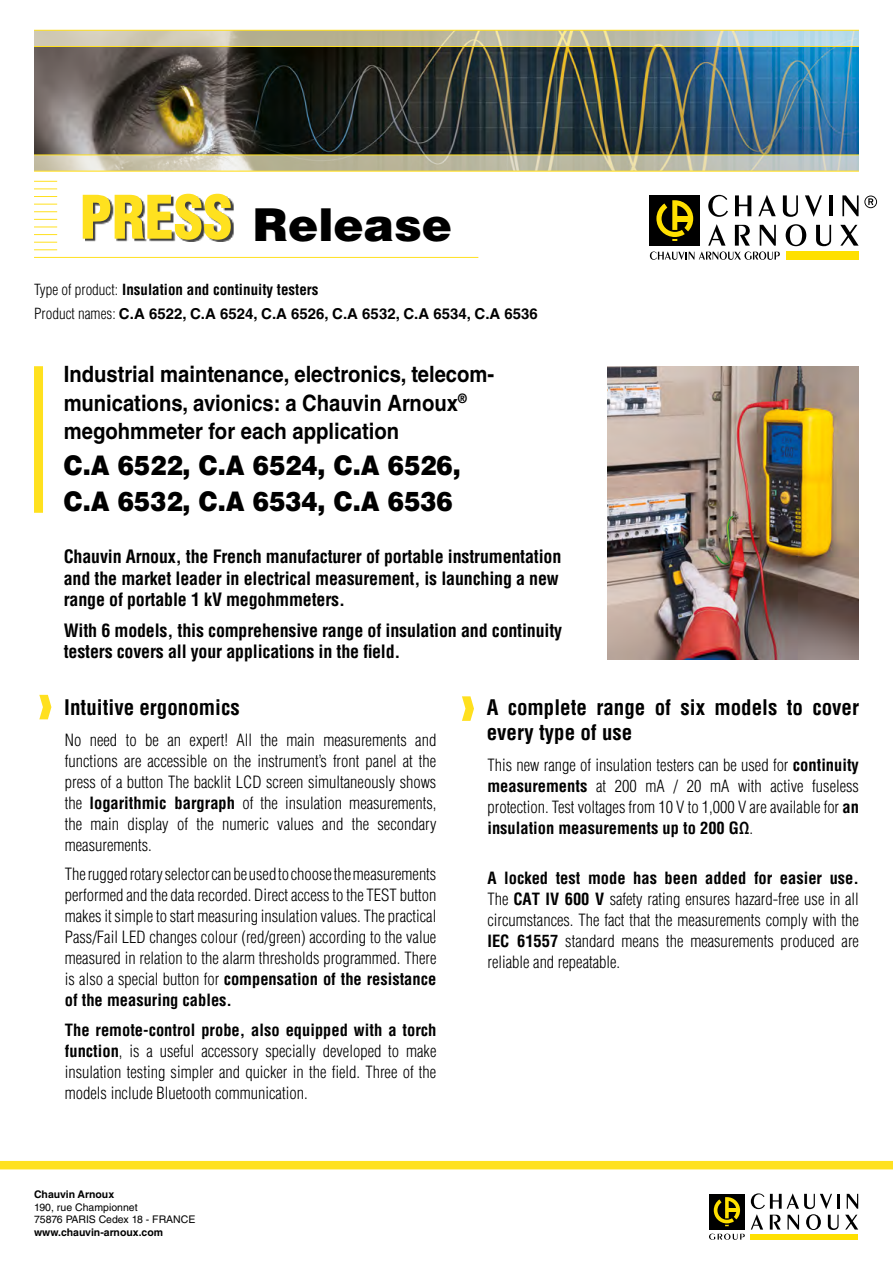
<style>
.page{position:relative;width:893px;height:1263px;background:#fff}
.page>*{position:absolute;margin:0;border:0;box-sizing:border-box;transform-origin:0 0}
.t1{font:900 45.3px "Helvetica LT Std";color:#000}
.t2{font:900 27px/36px "Helvetica LT Std";color:#000;scale:.9 1}
.t3{font:700 22.5px/28.5px "Helvetica LT Std";color:#000;scale:.9 1}
.t4{font:700 condensed 21px/25.2px "Helvetica LT Std";color:#000}
.t5{font:700 condensed 18px/21.6px "Helvetica LT Std";letter-spacing:-.01em;color:#000}
.t6{font:300 condensed 16.5px/21px "Helvetica LT Std";color:#000;text-align:justify}
.t7{font:700 15px "Helvetica LT Std";color:#000}
.t8{font:700 condensed 15px "Helvetica LT Std";color:#000}
.t9{font:10.5px "Helvetica LT Std";color:#000}
.t10{font:700 10.5px "Helvetica LT Std";color:#000}
.s1{font-stretch:condensed;font-size:58.5px;color:#ffe11f}
.s2{font-weight:300}
.s3{font-weight:300;font-stretch:condensed}
.s4{font-weight:700}
</style>
<div class="page">
<div style="left:85px;top:197px;width:148px;height:45px;background:#000;opacity:.75"></div>
<img style="left:34px;top:47px;width:825px;height:108px">
<div style="left:0;top:1161px;width:893px;height:8px;background:#ffe11f"></div>
<div style="left:751px;top:1234px;width:107px;height:5px;background:#ffe000"></div>
<div style="left:709px;top:1194px;width:36px;height:35px;background:#000"></div>
<svg style="left:714px;top:1197px;width:26px;height:29px"></svg>
<hr style="left:837px;top:1194px;width:3px;height:15px;background:#000">
<svg style="left:847px;top:1194px;width:11px;height:15px"></svg>
<svg style="left:751px;top:1193px;width:88px;height:37px"></svg>
<svg style="left:845px;top:1215px;width:13px;height:14px"></svg>
<svg style="left:709px;top:1233px;width:36px;height:7px"></svg>
<svg style="left:34px;top:196px;width:23px;height:1px"></svg>
<svg style="left:34px;top:181px;width:23px;height:1px"></svg>
<svg style="left:34px;top:204px;width:23px;height:1px"></svg>
<svg style="left:34px;top:189px;width:23px;height:1px"></svg>
<svg style="left:34px;top:211px;width:23px;height:1px"></svg>
<svg style="left:34px;top:219px;width:23px;height:1px"></svg>
<svg style="left:34px;top:227px;width:23px;height:1px"></svg>
<svg style="left:34px;top:234px;width:23px;height:1px"></svg>
<svg style="left:34px;top:242px;width:23px;height:1px"></svg>
<svg style="left:34px;top:249px;width:23px;height:1px"></svg>
<hr style="left:34px;top:257px;width:444px;height:1px;background:#ffe01f">
<svg style="left:34px;top:31px;width:825px;height:15px;background:#c1c2b1"></svg>
<svg style="left:34px;top:156px;width:825px;height:15px;background:#c4c2ab"></svg>
<hr style="left:34px;top:171px;width:825px;height:1px;background:#ffe01f">
<hr style="left:34px;top:155px;width:825px;height:1px;background:#ffe01f">
<hr style="left:34px;top:46px;width:825px;height:1px;background:#ffe01f">
<hr style="left:34px;top:30px;width:825px;height:1px;background:#ffe01f">
<svg style="left:39px;top:695px;width:12px;height:24px"></svg>
<svg style="left:462px;top:696px;width:12px;height:25px"></svg>
<div style="left:34px;top:366px;width:9px;height:147px;background:#ffe11f"></div>
<div style="left:786px;top:252px;width:73px;height:8px;background:#ffe000"></div>
<hr style="left:829px;top:195px;width:4px;height:21px;background:#000">
<svg style="left:840px;top:225px;width:19px;height:21px"></svg>
<svg style="left:650px;top:195px;width:181px;height:65px"></svg>
<svg style="left:842px;top:195px;width:35px;height:21px"></svg>
<img style="left:607px;top:366px;width:252px;height:293px">
<h1 class="t1" style="left:80px;top:195px;width:374px"><span class="s1">PRESS</span> Release</h1>
<p class="t8" style="left:34px;top:280px;width:286px"><span class="s2">Type of product:</span> Insulation and continuity testers</p>
<p class="t7" style="left:34px;top:304px;width:505px"><span class="s3">Product names:</span> C.A 6522, C.A 6524, C.A 6526, C.A 6532, C.A 6534, C.A 6536</p>
<p class="t3" style="left:64px;top:360px;width:480px">Industrial maintenance, electronics, telecom&shy;munications, avionics: a Chauvin Arnoux<sup>® </sup>megohmmeter for each application</p>
<p class="t2" style="left:64px;top:447px;width:443px">C.A 6522, C.A 6524, C.A 6526,<br>C.A 6532, C.A 6534, C.A 6536</p>
<p class="t5" style="left:64px;top:546px;width:499px">Chauvin Arnoux, the French manufacturer of portable instrumentation and the market leader in electrical measurement, is launching a new range of portable 1 kV megohmmeters.</p>
<p class="t5" style="left:64px;top:619px;width:500px">With 6 models, this comprehensive range of insulation and continuity testers covers all your applications in the field.</p>
<p class="t4" style="left:64px;top:694px;width:177px">Intuitive ergonomics</p>
<p class="t6" style="left:65px;top:729px;width:373px">No need to be an expert! All the main measurements and functions are accessible on the instrument’s front panel at the press of a button The backlit LCD screen simultaneously shows the <span class="s4">logarithmic bargraph</span> of the insulation measurements, the main display of the numeric values and the secondary measurements.</p>
<p class="t6" style="left:65px;top:863px;width:373px">The rugged rotary selector can be used to choose the measurements performed and the data recorded. Direct access to the TEST button makes it simple to start measuring insulation values. The practical Pass/Fail LED changes colour (red/green) according to the value measured in relation to the alarm thresholds programmed. There is also a special button for <span class="s4">compensation of the resistance of the measuring cables.</span></p>
<p class="t6" style="left:65px;top:1019px;width:373px"><span class="s4">The remote-control probe, also equipped with a torch function</span>, is a useful accessory specially developed to make insulation testing simpler and quicker in the field. Three of the models include Bluetooth communication.</p>
<p class="t4" style="left:487px;top:694px;width:374px">A complete range of six models to cover every type of use</p>
<p class="t6" style="left:487px;top:754px;width:373px">This new range of insulation testers can be used for <span class="s4">continuity measurements</span> at 200 mA / 20 mA with active fuseless protection. Test voltages from 10 V to 1,000 V are available for <span class="s4">an insulation measurements up to 200 GΩ</span>.</p>
<p class="t6" style="left:487px;top:868px;width:373px"><span class="s4">A locked test mode has been added for easier use.<br></span>The <span class="s4">CAT IV 600 V</span> safety rating ensures hazard-free use in all circumstances. The fact that the measurements comply with the <span class="s4">IEC 61557</span> standard means the measurements produced are reliable and repeatable.</p>
<p class="t10" style="left:34px;top:1188px;width:82px">Chauvin Arnoux</p>
<p class="t9" style="left:34px;top:1201px;width:105px">190, rue Championnet</p>
<p class="t9" style="left:34px;top:1214px;width:163px">75876 PARIS Cedex 18 - FRANCE</p>
<p class="t10" style="left:34px;top:1226px;width:131px">www.chauvin-arnoux.com</p>
</div>
